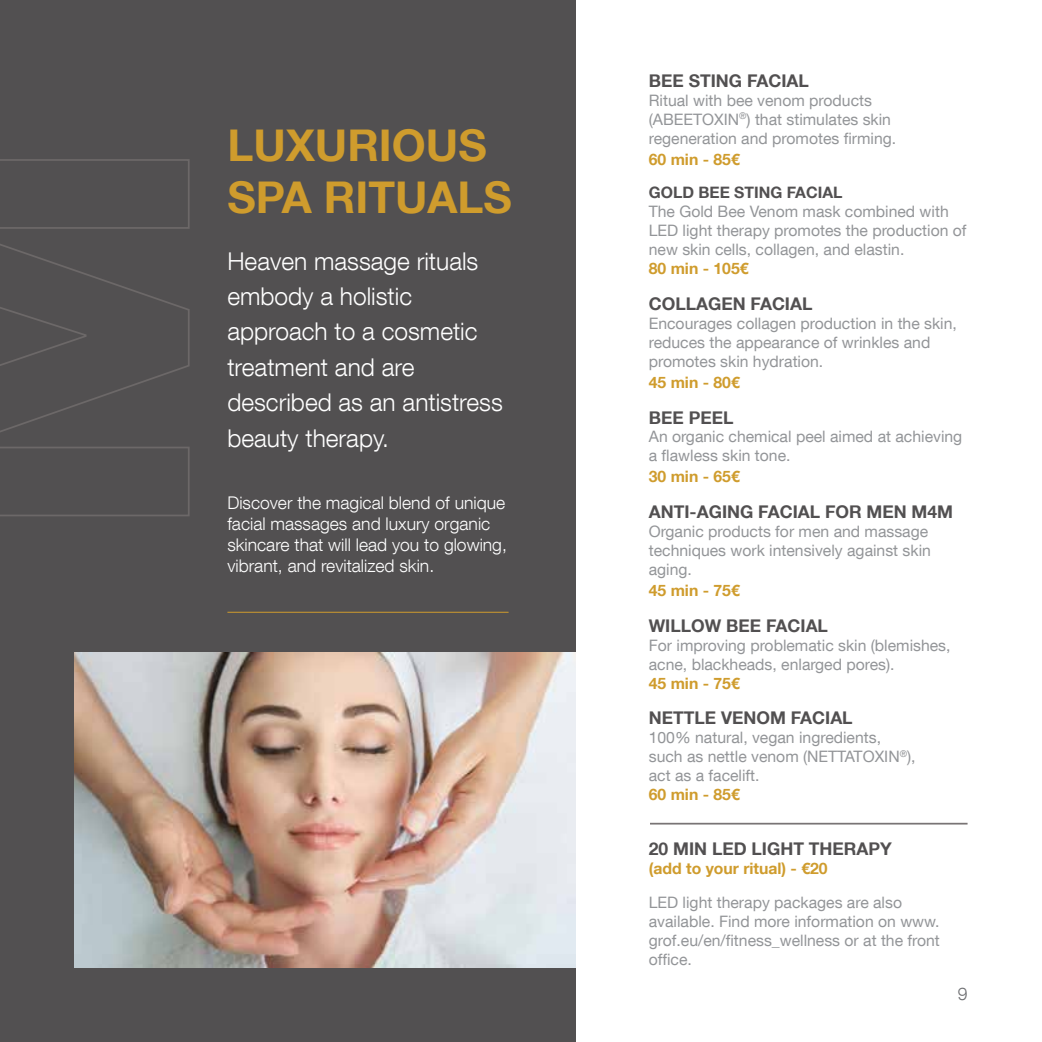
<style>
.page{position:relative;width:1042px;height:1042px;background:#fff}
.page>*{position:absolute;margin:0;border:0;box-sizing:border-box;transform-origin:0 0}
.t1{font:700 43.75px/52.5px "Helvetica Neue LT Com";color:#cf9c2d}
.t2{font:300 24.5px/35.4px "Helvetica Neue LT Com";color:#fff}
.t3{font:300 17.5px/21px "Helvetica Neue LT Com";color:#fff}
.t4{font:700 17.5px "Helvetica Neue LT Com";color:#525051}
.t5{font:300 17.5px "Helvetica Neue LT Com";color:#6d6e71}
.t6{font:15.75px/18.9px "Helvetica Neue LT Com";color:#939598}
.t7{font:700 15.75px "Helvetica Neue LT Com";color:#cf9c2d}
.t8{font:700 15.75px "Helvetica Neue LT Com";color:#525051}
</style>
<div class="page">
<div style="left:0;top:0;width:575px;height:1042px;background:#525051"></div>
<img style="left:74px;top:652px;width:501px;height:315px">
<hr style="left:227px;top:612px;width:281px;height:1px;background:#cf9c2d">
<hr style="left:650px;top:823px;width:317px;height:1px;background:#797475">
<h1 class="t1" style="left:227px;top:118px;width:286px">LUXURIOUS<br>SPA RITUALS</h1>
<h2 class="t2" style="left:227px;top:243px;width:277px">Heaven massage rituals embody a holistic approach to a cosmetic treatment and are described as an antistress beauty therapy.</h2>
<p class="t3" style="left:227px;top:492px;width:281px">Discover the magical blend of unique facial massages and luxury organic skincare that will lead you to glowing, vibrant, and revitalized skin.</p>
<p class="t4" style="left:649px;top:70px;width:162px">BEE STING FACIAL</p>
<p class="t6" style="left:649px;top:90px;width:249px">Ritual with bee venom products (ABEETOXIN<sup>®</sup>) that stimulates skin regeneration and promotes firming.</p>
<p class="t7" style="left:649px;top:149px;width:93px">60 min - 85€</p>
<p class="t8" style="left:649px;top:183px;width:195px">GOLD BEE STING FACIAL</p>
<p class="t6" style="left:649px;top:202px;width:319px">The Gold Bee Venom mask combined with<br>LED light therapy promotes the production of new skin cells, collagen, and elastin.</p>
<p class="t7" style="left:649px;top:258px;width:101px">80 min - 105€</p>
<p class="t4" style="left:649px;top:293px;width:165px">COLLAGEN FACIAL</p>
<p class="t6" style="left:649px;top:313px;width:310px">Encourages collagen production in the skin, reduces the appearance of wrinkles and promotes skin hydration.</p>
<p class="t7" style="left:649px;top:372px;width:93px">45 min - 80€</p>
<p class="t4" style="left:649px;top:406px;width:86px">BEE PEEL</p>
<p class="t6" style="left:649px;top:427px;width:315px">An organic chemical peel aimed at achieving a flawless skin tone.</p>
<p class="t7" style="left:649px;top:467px;width:93px">30 min - 65€</p>
<p class="t4" style="left:649px;top:501px;width:306px">ANTI-AGING FACIAL FOR MEN M4M</p>
<p class="t6" style="left:649px;top:522px;width:284px">Organic products for men and massage techniques work intensively against skin aging.</p>
<p class="t7" style="left:649px;top:580px;width:93px">45 min - 75€</p>
<p class="t4" style="left:649px;top:614px;width:181px">WILLOW BEE FACIAL</p>
<p class="t6" style="left:649px;top:635px;width:303px">For improving problematic skin (blemishes, acne, blackheads, enlarged pores).</p>
<p class="t7" style="left:649px;top:673px;width:93px">45 min - 75€</p>
<p class="t4" style="left:649px;top:707px;width:205px">NETTLE VENOM FACIAL</p>
<p class="t6" style="left:649px;top:728px;width:268px">100% natural, vegan ingredients, such as nettle venom (NETTATOXIN<sup>®</sup>), act as a facelift.</p>
<p class="t7" style="left:649px;top:784px;width:93px">60 min - 85€</p>
<p class="t4" style="left:649px;top:838px;width:245px">20 MIN LED LIGHT THERAPY</p>
<p class="t7" style="left:649px;top:859px;width:180px">(add to your ritual) - €20</p>
<p class="t6" style="left:649px;top:892px;width:293px">LED light therapy packages are also available. Find more information on www. grof.eu/en/fitness_wellness or at the front office.</p>
<p class="t5" style="left:958px;top:983px;width:11px">9</p>
</div>
